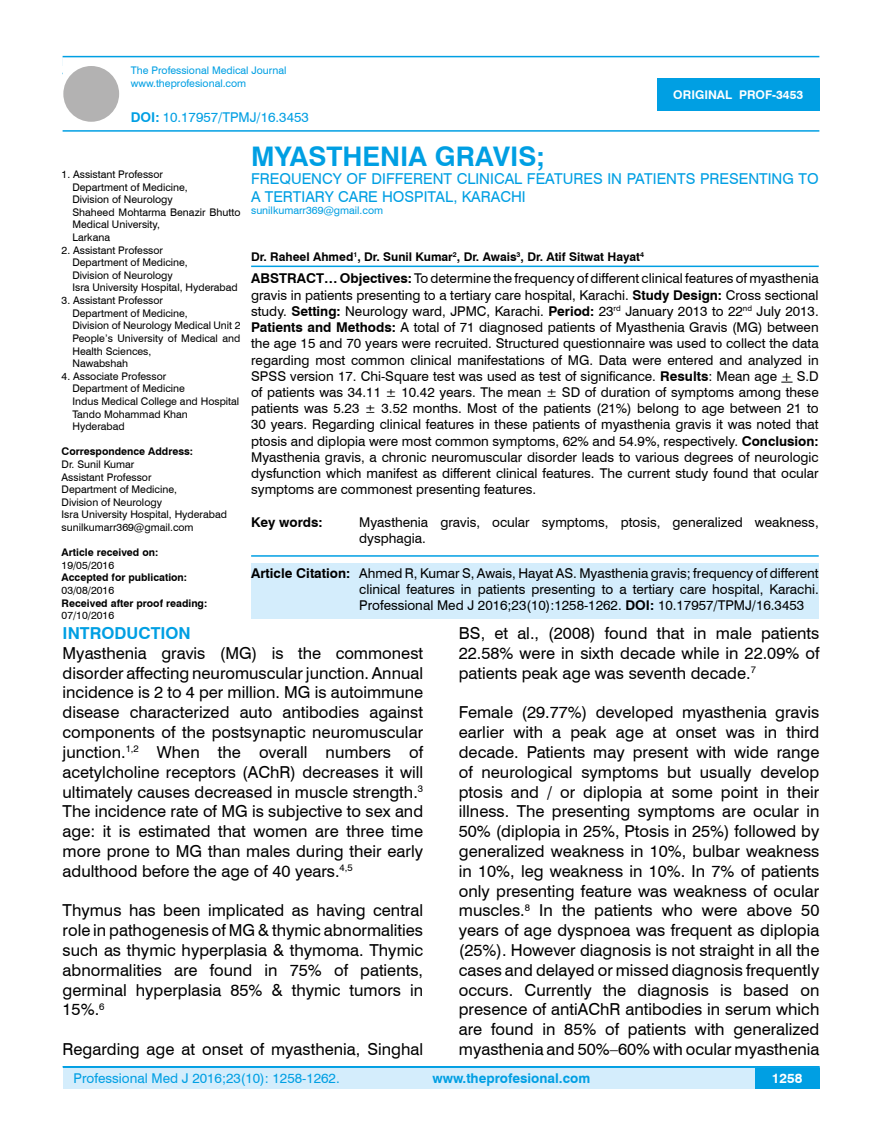
<style>
.page{position:relative;width:882px;height:1145px;background:#fff}
.page>*{position:absolute;margin:0;border:0;box-sizing:border-box;transform-origin:0 0}
.t1{font:700 27px "Swiss 721 BT";color:#009fe3}
.t2{font:16.5px/19.8px "Swiss 721 BT";color:#000;text-align:justify}
.t3{font:700 16.5px "Swiss 721 BT";color:#009fe3}
.t4{font:15px/18px "Swiss 721 BT";color:#009fe3}
.t5{font:13.5px/16.2px "Swiss 721 BT";color:#000;text-align:justify}
.t6{font:13.5px "Swiss 721 BT";color:#009fe3}
.t7{font:700 13.5px "Swiss 721 BT";color:#009fe3}
.t8{font:700 13.5px "Swiss 721 BT";color:#000}
.t9{font:700 13.5px "Swiss 721 BT";color:#fff}
.t10{font:700 12px "Swiss 721 BT";color:#000}
.t11{font:700 12px "Swiss 721 BT";color:#fff}
.t12{font:10.5px/12.6px "Swiss 721 BT";color:#000}
.t13{font:700 10.5px "Swiss 721 BT";color:#000}
.t14{font:10.5px/12.6px "Swiss 721 BT";color:#009fe3}
.s1{font-weight:700}
</style>
<div class="page">
<div style="left:63px;top:1067px;width:756px;height:21px;background:#d4edfc"></div>
<hr style="left:63px;top:1066px;width:756px;height:2px;background:#009fe3">
<div style="left:754px;top:1068px;width:65px;height:20px;background:#009fe3"></div>
<hr style="left:63px;top:56px;width:756px;height:1px;background:#009fe3">
<hr style="left:63px;top:130px;width:756px;height:2px;background:#009fe3">
<div style="left:63px;top:66px;width:56px;height:56px;background:#b3b2b2;border-radius:50%"></div>
<div style="left:657px;top:78px;width:162px;height:33px;background:#009fe3"></div>
<hr style="left:251px;top:265px;width:567px;height:2px;background:#009fe3">
<hr style="left:251px;top:555px;width:567px;height:2px;background:#009fe3">
<div style="left:251px;top:563px;width:567px;height:56px;background:#d4edfc"></div>
<p class="t14" style="left:131px;top:64px;width:157px">The Professional Medical Journal www.theprofesional.com</p>
<p class="t6" style="left:131px;top:108px;width:179px"><span class="s1">DOI:</span> 10.17957/TPMJ/16.3453</p>
<p class="t11" style="left:673px;top:87px;width:131px">ORIGINAL PROF-3453</p>
<p class="t12" style="left:72px;top:168px;width:169px;text-indent:-11px">1. Assistant Professor<br>Department of Medicine,<br>Division of Neurology<br>Shaheed Mohtarma Benazir Bhutto<br>Medical University,<br>Larkana</p>
<p class="t12" style="left:72px;top:243px;width:167px;text-indent:-11px">2. Assistant Professor<br>Department of Medicine,<br>Division of Neurology<br>Isra University Hospital, Hyderabad</p>
<p class="t12" style="left:72px;top:294px;width:169px;text-indent:-11px">3. Assistant Professor<br>Department of Medicine,<br>Division of Neurology Medical Unit 2<br>People’s University of Medical and<br>Health Sciences,<br>Nawabshah</p>
<p class="t12" style="left:72px;top:369px;width:168px;text-indent:-11px">4. Associate Professor<br>Department of Medicine<br>Indus Medical College and Hospital<br>Tando Mohammad Khan<br>Hyderabad</p>
<p class="t13" style="left:62px;top:444px;width:133px">Correspondence Address:</p>
<p class="t12" style="left:62px;top:457px;width:167px">Dr. Sunil Kumar<br>Assistant Professor<br>Department of Medicine,<br>Division of Neurology<br>Isra University Hospital, Hyderabad sunilkumarr369@gmail.com</p>
<p class="t13" style="left:62px;top:545px;width:98px">Article received on:</p>
<p class="t12" style="left:62px;top:558px;width:54px">19/05/2016</p>
<p class="t13" style="left:62px;top:570px;width:127px">Accepted for publication:</p>
<p class="t12" style="left:62px;top:583px;width:54px">03/08/2016</p>
<p class="t13" style="left:62px;top:595px;width:147px">Received after proof reading:</p>
<p class="t12" style="left:62px;top:609px;width:54px">07/10/2016</p>
<h1 class="t1" style="left:251px;top:137px;width:295px">MYASTHENIA GRAVIS;</h1>
<p class="t4" style="left:251px;top:169px;width:568px">FREQUENCY OF DIFFERENT CLINICAL FEATURES IN PATIENTS PRESENTING TO<br>A TERTIARY CARE HOSPITAL, KARACHI</p>
<p class="t14" style="left:251px;top:204px;width:133px">sunilkumarr369@gmail.com</p>
<p class="t10" style="left:251px;top:248px;width:394px">Dr. Raheel Ahmed<sup>1</sup>, Dr. Sunil Kumar<sup>2</sup>, Dr. Awais<sup>3</sup>, Dr. Atif Sitwat Hayat<sup>4</sup></p>
<p class="t5" style="left:251px;top:270px;width:569px"><span class="s1">ABSTRACT… Objectives:</span> To determine the frequency of different clinical features of myasthenia gravis in patients presenting to a tertiary care hospital, Karachi. <span class="s1">Study Design:</span> Cross sectional study. <span class="s1">Setting:</span> Neurology ward, JPMC, Karachi. <span class="s1">Period:</span> 23<sup>rd</sup> January 2013 to 22<sup>nd</sup> July 2013.<br><span class="s1">Patients and Methods:</span> A total of 71 diagnosed patients of Myasthenia Gravis (MG) between the age 15 and 70 years were recruited. Structured questionnaire was used to collect the data regarding most common clinical manifestations of MG. Data were entered and analyzed in SPSS version 17. Chi-Square test was used as test of significance. <span class="s1">Results</span>: Mean age + S.D of patients was 34.11 ± 10.42 years. The mean ± SD of duration of symptoms among these patients was 5.23 ± 3.52 months. Most of the patients (21%) belong to age between 21 to 30 years. Regarding clinical features in these patients of myasthenia gravis it was noted that ptosis and diplopia were most common symptoms, 62% and 54.9%, respectively. <span class="s1">Conclusion:<br></span>Myasthenia gravis, a chronic neuromuscular disorder leads to various degrees of neurologic dysfunction which manifest as different clinical features. The current study found that ocular symptoms are commonest presenting features.</p>
<p class="t8" style="left:251px;top:512px;width:73px">Key words:</p>
<p class="t5" style="left:359px;top:513px;width:461px">Myasthenia gravis, ocular symptoms, ptosis, generalized weakness, dysphagia.</p>
<p class="t5" style="left:359px;top:564px;width:461px;text-indent:-108px"><span class="s1">Article Citation:</span> Ahmed R, Kumar S, Awais, Hayat AS. Myasthenia gravis; frequency of different clinical features in patients presenting to a tertiary care hospital, Karachi.<br>Professional Med J 2016;23(10):1258-1262. <span class="s1">DOI:</span> 10.17957/TPMJ/16.3453</p>
<p class="t3" style="left:63px;top:622px;width:130px">INTRODUCTION</p>
<p class="t2" style="left:63px;top:642px;width:362px">Myasthenia gravis (MG) is the commonest disorder affecting neuromuscular junction. Annual incidence is 2 to 4 per million. MG is autoimmune disease characterized auto antibodies against components of the postsynaptic neuromuscular junction.<sup>1,2</sup> When the overall numbers of acetylcholine receptors (AChR) decreases it will ultimately causes decreased in muscle strength.<sup>3<br></sup>The incidence rate of MG is subjective to sex and age: it is estimated that women are three time more prone to MG than males during their early adulthood before the age of 40 years.<sup>4,5</sup></p>
<p class="t2" style="left:63px;top:900px;width:362px">Thymus has been implicated as having central role in pathogenesis of MG &amp; thymic abnormalities such as thymic hyperplasia &amp; thymoma. Thymic abnormalities are found in 75% of patients, germinal hyperplasia 85% &amp; thymic tumors in 15%.<sup>6</sup></p>
<p class="t2" style="left:63px;top:1038px;width:362px">Regarding age at onset of myasthenia, Singhal</p>
<p class="t2" style="left:458px;top:622px;width:362px">BS, et al., (2008) found that in male patients 22.58% were in sixth decade while in 22.09% of patients peak age was seventh decade.<sup>7</sup></p>
<p class="t2" style="left:458px;top:702px;width:362px">Female (29.77%) developed myasthenia gravis earlier with a peak age at onset was in third decade. Patients may present with wide range of neurological symptoms but usually develop ptosis and / or diplopia at some point in their illness. The presenting symptoms are ocular in 50% (diplopia in 25%, Ptosis in 25%) followed by generalized weakness in 10%, bulbar weakness in 10%, leg weakness in 10%. In 7% of patients only presenting feature was weakness of ocular muscles.<sup>8</sup> In the patients who were above 50 years of age dyspnoea was frequent as diplopia (25%). However diagnosis is not straight in all the cases and delayed or missed diagnosis frequently occurs. Currently the diagnosis is based on presence of antiAChR antibodies in serum which are found in 85% of patients with generalized myasthenia and 50%–60% with ocular myasthenia</p>
<p class="t6" style="left:74px;top:1069px;width:267px">Professional Med J 2016;23(10): 1258-1262.</p>
<p class="t7" style="left:432px;top:1069px;width:159px">www.theprofesional.com</p>
<p class="t9" style="left:771px;top:1069px;width:32px">1258</p>
</div>
